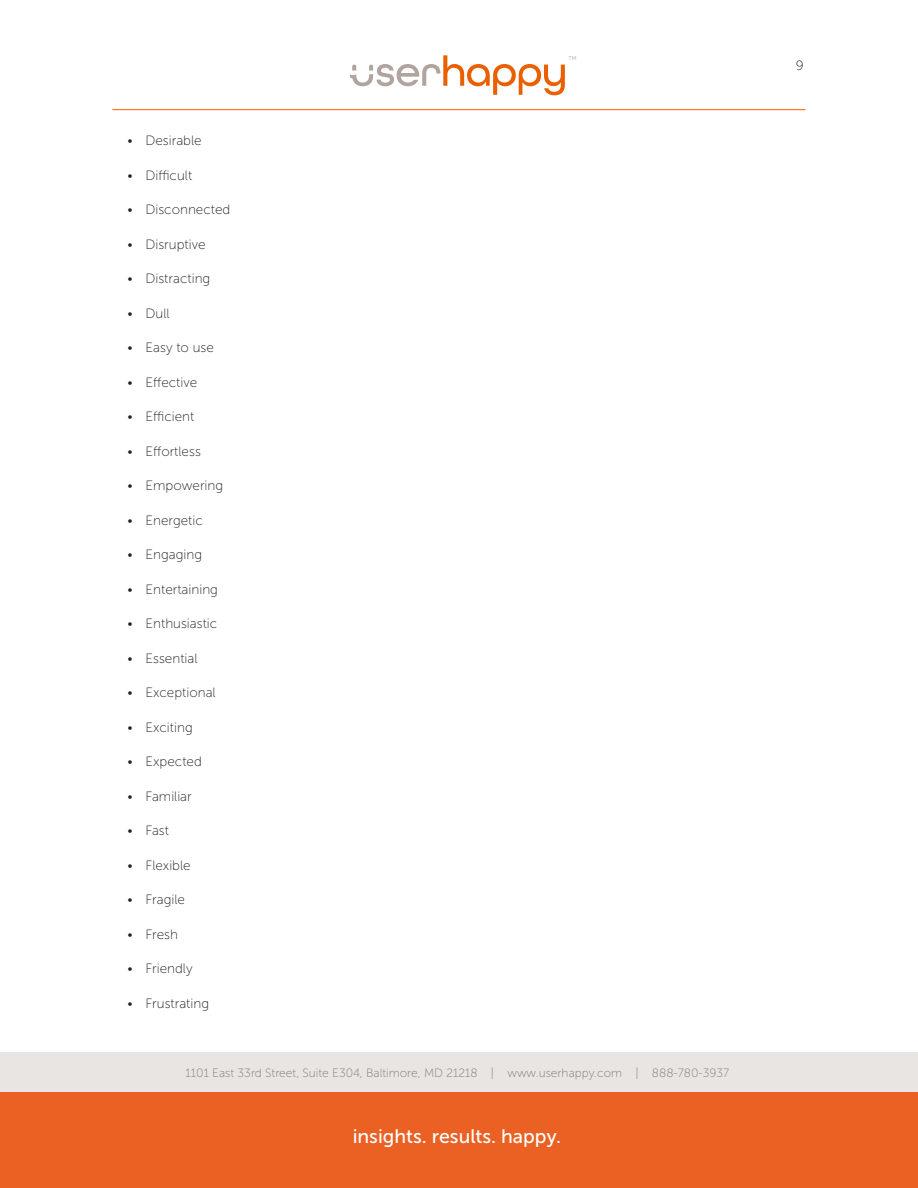
<style>
.page{position:relative;width:918px;height:1188px;background:#fff}
.page>*{position:absolute;margin:0;border:0;box-sizing:border-box;transform-origin:0 0}
.t1{font:19.5px "Museo Sans 500";color:#fff}
.t2{font:13.5px "Museo Sans 100";color:#231f20}
.t3{font:12px "Museo Sans 100";color:#827975}
.t4{font:5.7px "Museo Sans 300";color:#b0a49d}
</style>
<div class="page">
<div style="left:0;top:1052px;width:918px;height:48px;background:#e8e5e3"></div>
<svg style="left:350px;top:55px;width:215px;height:40px"></svg>
<hr style="left:112px;top:109px;width:694px;height:1px;background:#ff5f00">
<div style="left:0;top:1092px;width:918px;height:96px;background:#ea6123"></div>
<p class="t2" style="left:128px;top:133px;width:76px">• Desirable</p>
<p class="t2" style="left:128px;top:168px;width:66px">• Difficult</p>
<p class="t2" style="left:128px;top:202px;width:104px">• Disconnected</p>
<p class="t2" style="left:128px;top:237px;width:80px">• Disruptive</p>
<p class="t2" style="left:128px;top:271px;width:84px">• Distracting</p>
<p class="t2" style="left:128px;top:306px;width:44px">• Dull</p>
<p class="t2" style="left:128px;top:340px;width:88px">• Easy to use</p>
<p class="t2" style="left:128px;top:375px;width:71px">• Effective</p>
<p class="t2" style="left:128px;top:409px;width:68px">• Efficient</p>
<p class="t2" style="left:128px;top:444px;width:75px">• Effortless</p>
<p class="t2" style="left:128px;top:478px;width:97px">• Empowering</p>
<p class="t2" style="left:128px;top:513px;width:77px">• Energetic</p>
<p class="t2" style="left:128px;top:547px;width:76px">• Engaging</p>
<p class="t2" style="left:128px;top:582px;width:92px">• Entertaining</p>
<p class="t2" style="left:128px;top:616px;width:91px">• Enthusiastic</p>
<p class="t2" style="left:128px;top:651px;width:72px">• Essential</p>
<p class="t2" style="left:128px;top:685px;width:90px">• Exceptional</p>
<p class="t2" style="left:128px;top:720px;width:67px">• Exciting</p>
<p class="t2" style="left:128px;top:754px;width:76px">• Expected</p>
<p class="t2" style="left:128px;top:789px;width:66px">• Familiar</p>
<p class="t2" style="left:128px;top:823px;width:43px">• Fast</p>
<p class="t2" style="left:128px;top:858px;width:65px">• Flexible</p>
<p class="t2" style="left:128px;top:892px;width:59px">• Fragile</p>
<p class="t2" style="left:128px;top:927px;width:52px">• Fresh</p>
<p class="t2" style="left:128px;top:961px;width:67px">• Friendly</p>
<p class="t2" style="left:128px;top:996px;width:83px">• Frustrating</p>
<p class="t4" style="left:569px;top:55px;width:10px">TM</p>
<p class="t3" style="left:186px;top:1066px;width:545px">1101 East 33rd Street, Suite E304, Baltimore, MD 21218 | www.userhappy.com | 888-780-3937</p>
<h1 class="t1" style="left:353px;top:1125px;width:210px">insights. results. happy.</h1>
<p class="t2" style="left:796px;top:58px;width:9px">9</p>
</div>
